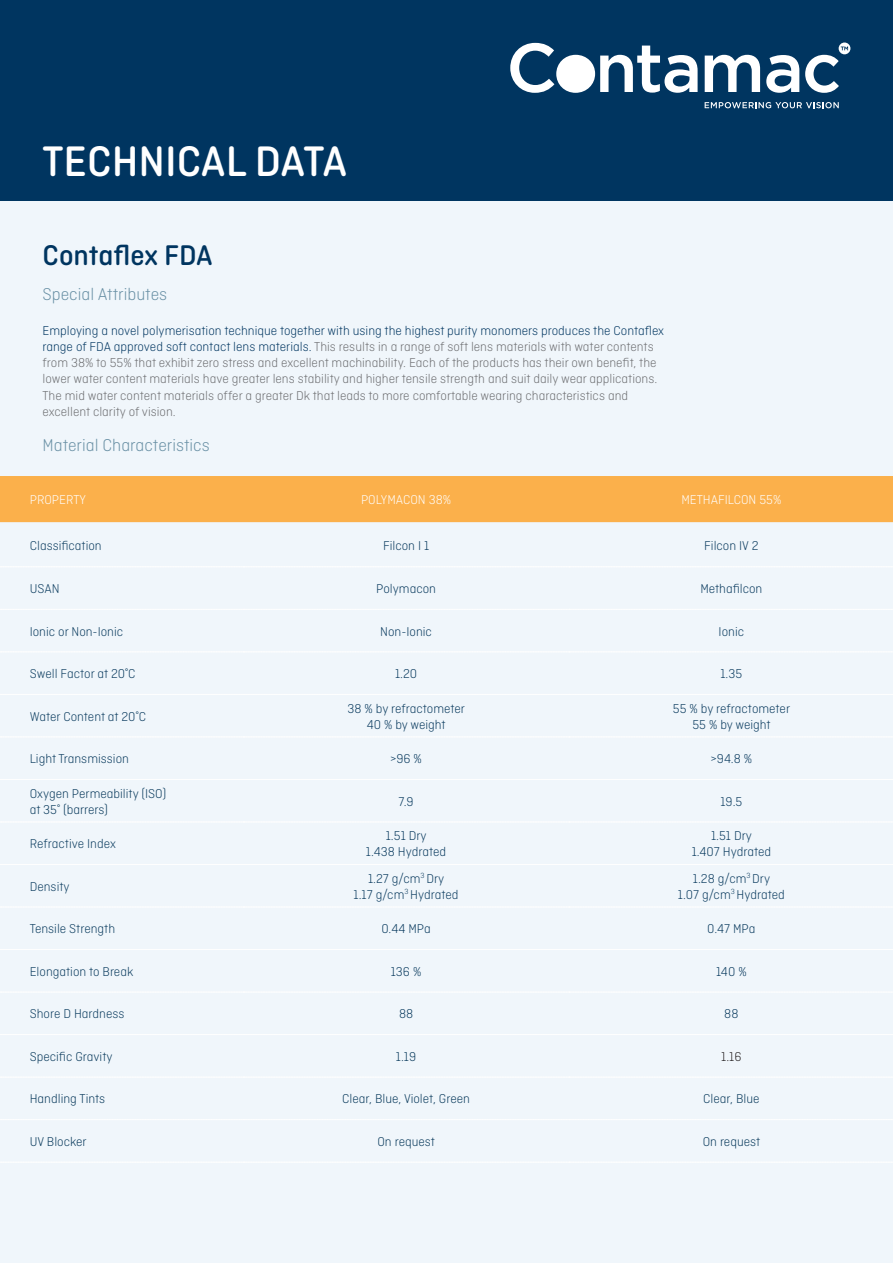
<style>
.page{position:relative;width:893px;height:1263px;background:#fff}
.page>*{position:absolute;margin:0;border:0;box-sizing:border-box;transform-origin:0 0}
.t1{font:500 45px "Ciutadella Rounded";color:#fff}
.t2{font:500 30px "Ciutadella Rounded";color:#003560}
.t3{font:300 18px "Ciutadella Rounded";color:#6990a5}
.t4{font:300 13.5px/16.2px "Ciutadella Rounded";color:#6c6d70}
.t5{font:300 13.5px/16.2px "Ciutadella Rounded";color:#08395d;text-align:center}
.t6{font:300 13.5px "Ciutadella Rounded";color:#0a3b5e}
.t7{font:300 13.5px "Ciutadella Rounded";color:#08395b}
.t8{font:300 13.5px "Ciutadella Rounded";color:#fff}
.t9{font:300 13.5px "Ciutadella Rounded";color:#231f20}
.s1{color:#003560}
.s2{color:#08395d}
</style>
<div class="page">
<div style="left:0;top:0;width:893px;height:201px;background:#003560"></div>
<svg style="left:510px;top:43px;width:44px;height:50px"></svg>
<div style="left:556px;top:55px;width:39px;height:38px;background:#fff;border-radius:19px"></div>
<svg style="left:600px;top:46px;width:98px;height:47px"></svg>
<svg style="left:705px;top:55px;width:55px;height:37px"></svg>
<svg style="left:766px;top:55px;width:33px;height:38px"></svg>
<svg style="left:805px;top:43px;width:45px;height:50px"></svg>
<svg style="left:705px;top:102px;width:134px;height:6px"></svg>
<div style="left:0;top:201px;width:893px;height:1062px;background:#f0f6fb"></div>
<div style="left:0;top:476px;width:893px;height:46px;background:#fbb04b"></div>
<svg style="left:0;top:566px;width:892px;height:1px"></svg>
<svg style="left:0;top:609px;width:893px;height:1px"></svg>
<svg style="left:1px;top:651px;width:891px;height:1px"></svg>
<svg style="left:0;top:694px;width:893px;height:1px"></svg>
<svg style="left:1px;top:736px;width:891px;height:1px"></svg>
<svg style="left:0;top:779px;width:893px;height:1px"></svg>
<svg style="left:0;top:864px;width:893px;height:1px"></svg>
<svg style="left:0;top:949px;width:893px;height:1px"></svg>
<svg style="left:1px;top:992px;width:891px;height:1px"></svg>
<svg style="left:0;top:1034px;width:893px;height:1px"></svg>
<svg style="left:1px;top:1077px;width:891px;height:1px"></svg>
<svg style="left:0;top:1119px;width:893px;height:1px"></svg>
<svg style="left:0;top:1162px;width:892px;height:1px"></svg>
<p class="t1" style="left:43px;top:136px;width:306px">TECHNICAL DATA</p>
<p class="t2" style="left:43px;top:238px;width:172px">Contaflex FDA</p>
<p class="t3" style="left:43px;top:284px;width:126px">Special Attributes</p>
<p class="t4" style="left:43px;top:322px;width:623px"><span class="s1">Employing a novel polymerisation technique together with using the highest purity monomers produces the Contaflex range of FDA approved soft contact lens materials.</span> This results in a range of soft lens materials with water contents from 38% to 55% that exhibit zero stress and excellent machinability. Each of the products has their own benefit, the lower water content materials have greater lens stability and higher tensile strength and suit daily wear applications.<br>The mid water content materials offer a greater Dk that leads to more comfortable wearing characteristics and excellent clarity of vision.</p>
<p class="t3" style="left:43px;top:435px;width:169px">Material Characteristics</p>
<p class="t8" style="left:30px;top:492px;width:58px">PROPERTY</p>
<p class="t8" style="left:361px;top:492px;width:92px">POLYMACON 38%</p>
<p class="t8" style="left:681px;top:492px;width:102px">METHAFILCON 55%</p>
<p class="t6" style="left:30px;top:538px;width:74px">Classification</p>
<p class="t5" style="left:383px;top:537px;width:48px">Filcon I 1</p>
<p class="t5" style="left:704px;top:537px;width:56px">Filcon IV 2</p>
<p class="t6" style="left:30px;top:581px;width:31px">USAN</p>
<p class="t5" style="left:376px;top:581px;width:61px">Polymacon</p>
<p class="t5" style="left:700px;top:581px;width:64px">Methafilcon</p>
<p class="t6" style="left:30px;top:624px;width:95px">Ionic or Non-Ionic</p>
<p class="t5" style="left:380px;top:623px;width:53px">Non-Ionic</p>
<p class="t5" style="left:719px;top:623px;width:27px">Ionic</p>
<p class="t6" style="left:30px;top:666px;width:107px">Swell Factor <span class="s2">at 20˚C</span></p>
<p class="t5" style="left:395px;top:666px;width:24px">1.20</p>
<p class="t5" style="left:720px;top:666px;width:23px">1.35</p>
<p class="t6" style="left:30px;top:709px;width:118px">Water Content <span class="s2">at 20˚C</span></p>
<p class="t5" style="left:347px;top:700px;width:119px">38 % by refractometer<br>40 % by weight</p>
<p class="t5" style="left:673px;top:700px;width:119px">55 % by refractometer<br>55 % by weight</p>
<p class="t6" style="left:30px;top:751px;width:101px">Light Transmission</p>
<p class="t5" style="left:390px;top:751px;width:33px">&gt;96 %</p>
<p class="t5" style="left:711px;top:751px;width:43px">&gt;94.8 %</p>
<p class="t7" style="left:30px;top:786px;width:138px">Oxygen Permeability (ISO)</p>
<p class="t7" style="left:30px;top:802px;width:80px">at 35˚ (barrers)</p>
<p class="t5" style="left:398px;top:793px;width:17px">7.9</p>
<p class="t5" style="left:720px;top:793px;width:23px">19.5</p>
<p class="t6" style="left:30px;top:837px;width:88px">Refractive Index</p>
<p class="t6" style="left:30px;top:879px;width:41px">Density</p>
<p class="t5" style="left:386px;top:828px;width:42px">1.51 Dry</p>
<p class="t5" style="left:366px;top:844px;width:82px">1.438 Hydrated</p>
<p class="t5" style="left:368px;top:870px;width:78px">1.27 g/cm<sup>3</sup> Dry</p>
<p class="t5" style="left:354px;top:886px;width:106px">1.17 g/cm<sup>3</sup> Hydrated</p>
<p class="t5" style="left:711px;top:828px;width:42px">1.51 Dry</p>
<p class="t5" style="left:692px;top:844px;width:81px">1.407 Hydrated</p>
<p class="t5" style="left:693px;top:870px;width:79px">1.28 g/cm<sup>3</sup> Dry</p>
<p class="t5" style="left:678px;top:886px;width:108px">1.07 g/cm<sup>3</sup> Hydrated</p>
<p class="t6" style="left:30px;top:922px;width:87px">Tensile Strength</p>
<p class="t5" style="left:381px;top:921px;width:51px">0.44 MPa</p>
<p class="t5" style="left:707px;top:921px;width:50px">0.47 MPa</p>
<p class="t6" style="left:30px;top:964px;width:105px">Elongation to Break</p>
<p class="t5" style="left:391px;top:963px;width:32px">136 %</p>
<p class="t5" style="left:716px;top:963px;width:32px">140 %</p>
<p class="t6" style="left:30px;top:1007px;width:96px">Shore D Hardness</p>
<p class="t5" style="left:399px;top:1006px;width:16px">88</p>
<p class="t5" style="left:724px;top:1006px;width:16px">88</p>
<p class="t7" style="left:30px;top:1049px;width:84px">Specific Gravity</p>
<p class="t7" style="left:396px;top:1049px;width:22px">1.19</p>
<p class="t9" style="left:721px;top:1049px;width:22px">1.16</p>
<p class="t7" style="left:30px;top:1092px;width:77px">Handling Tints</p>
<p class="t7" style="left:342px;top:1092px;width:129px">Clear, Blue, Violet, Green</p>
<p class="t7" style="left:703px;top:1092px;width:58px">Clear, Blue</p>
<p class="t7" style="left:30px;top:1134px;width:58px">UV Blocker</p>
<p class="t7" style="left:377px;top:1134px;width:59px">On request</p>
<p class="t7" style="left:703px;top:1134px;width:59px">On request</p>
</div>
